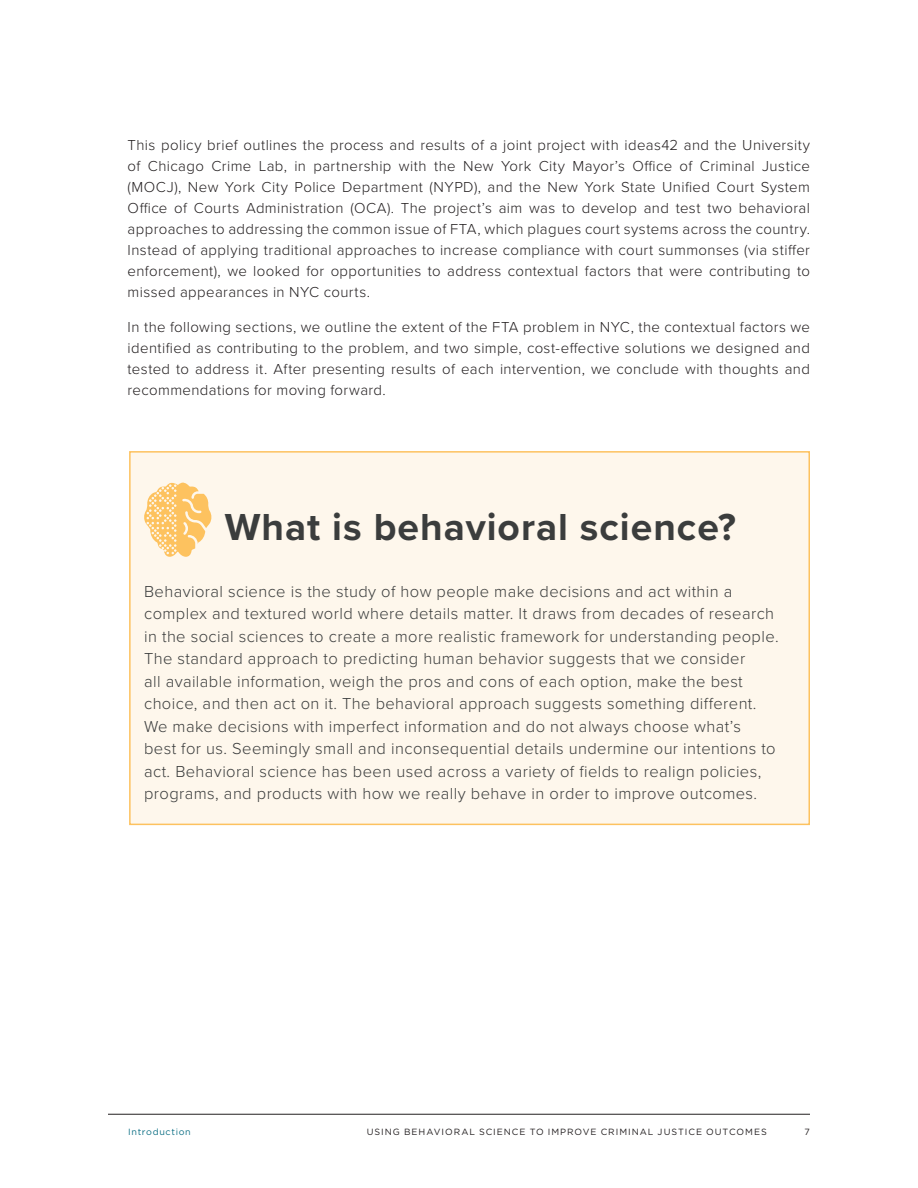
<style>
.page{position:relative;width:918px;height:1188px;background:#fff}
.page>*{position:absolute;margin:0;border:0;box-sizing:border-box;transform-origin:0 0}
.t1{font:700 39px "Proxima Nova";letter-spacing:.025em;color:#3b3d3d}
.t2{font:300 16.5px/22.5px "Proxima Nova";letter-spacing:.025em;color:#3b3d3d}
.t3{font:300 15px/21px "Proxima Nova";letter-spacing:.025em;color:#231f20;text-align:justify}
.t4{font:9px "Gotham";letter-spacing:.11em;color:#231f20}
.t5{font:9px "Gotham";letter-spacing:.08em;color:#0e7085}
</style>
<div class="page">
<hr style="left:108px;top:1114px;width:702px;height:1px;background:#231f20">
<div style="left:130px;top:452px;width:679px;height:372px;background:#fef7ec"></div>
<svg style="left:144px;top:483px;width:68px;height:74px"></svg>
<div style="left:129px;top:451px;width:681px;height:374px;border:2px solid #fdc25f"></div>
<p class="t3" style="left:128px;top:134px;width:684px">This policy brief outlines the process and results of a joint project with ideas42 and the University of Chicago Crime Lab, in partnership with the New York City Mayor’s Office of Criminal Justice (MOCJ), New York City Police Department (NYPD), and the New York State Unified Court System Office of Courts Administration (OCA). The project’s aim was to develop and test two behavioral approaches to addressing the common issue of FTA, which plagues court systems across the country.<br>Instead of applying traditional approaches to increase compliance with court summonses (via stiffer enforcement), we looked for opportunities to address contextual factors that were contributing to missed appearances in NYC courts.</p>
<p class="t3" style="left:128px;top:315px;width:684px">In the following sections, we outline the extent of the FTA problem in NYC, the contextual factors we identified as contributing to the problem, and two simple, cost-effective solutions we designed and tested to address it. After presenting results of each intervention, we conclude with thoughts and recommendations for moving forward.</p>
<h1 class="t1" style="left:225px;top:498px;width:513px">What is behavioral science?</h1>
<p class="t2" style="left:144px;top:579px;width:636px">Behavioral science is the study of how people make decisions and act within a complex and textured world where details matter. It draws from decades of research in the social sciences to create a more realistic framework for understanding people.<br>The standard approach to predicting human behavior suggests that we consider<br>all available information, weigh the pros and cons of each option, make the best choice, and then act on it. The behavioral approach suggests something different.<br>We make decisions with imperfect information and do not always choose what’s<br>best for us. Seemingly small and inconsequential details undermine our intentions to act. Behavioral science has been used across a variety of fields to realign policies, programs, and products with how we really behave in order to improve outcomes.</p>
<p class="t5" style="left:128px;top:1127px;width:64px">Introduction</p>
<p class="t4" style="left:367px;top:1127px;width:402px">USING BEHAVIORAL SCIENCE TO IMPROVE CRIMINAL JUSTICE OUTCOMES</p>
<p class="t4" style="left:805px;top:1127px;width:7px">7</p>
</div>
